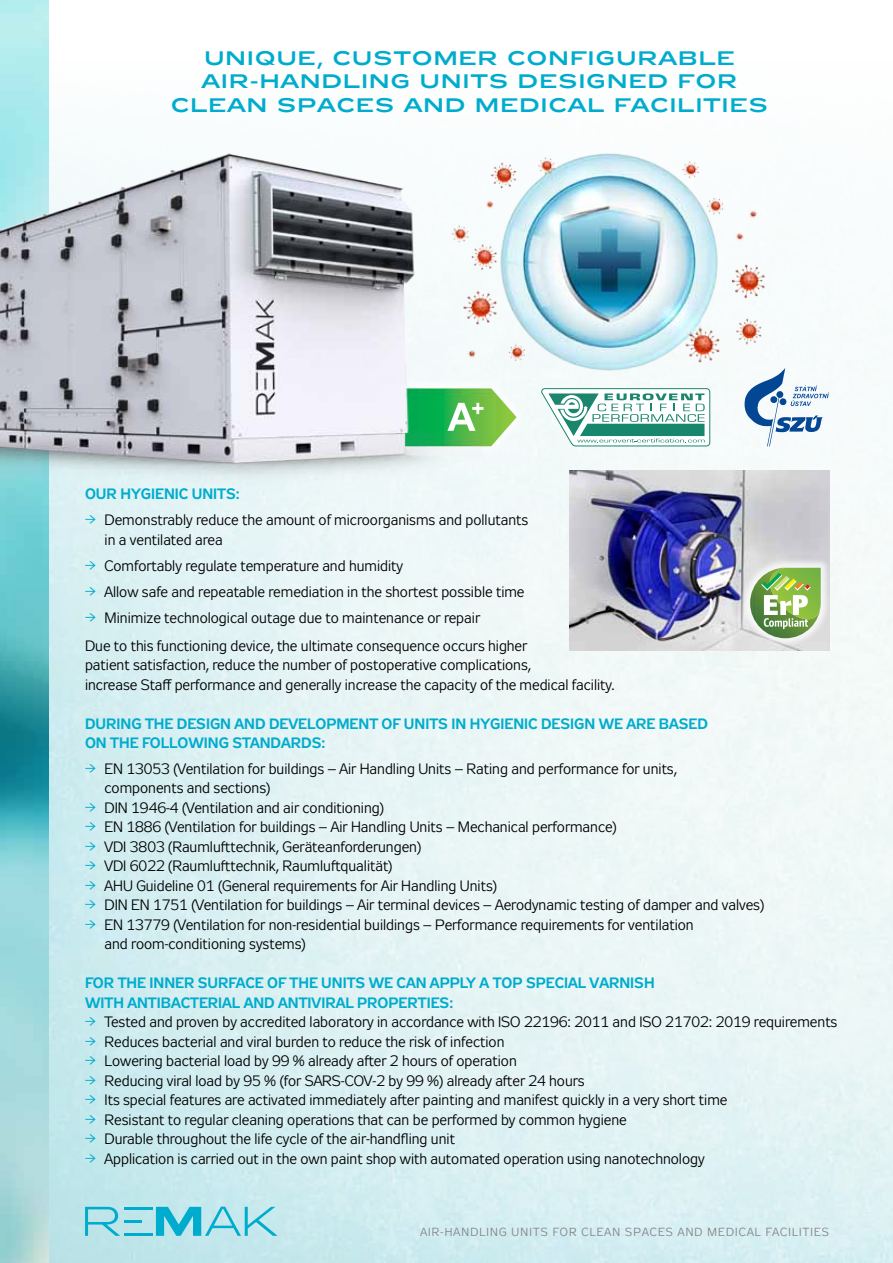
<style>
.page{position:relative;width:893px;height:1263px;background:#fff}
.page>*{position:absolute;margin:0;border:0;box-sizing:border-box;transform-origin:0 0}
.t1{font:700 19.5px/23.4px "Zeppelin 41";letter-spacing:.1em;color:#00accd;text-align:center}
.t2{font:15px/19.5px "Zeppelin 31";color:#000}
.t3{font:700 15px/19.5px "Zeppelin 31";color:#00accd}
.t4{font:11.7px "Zeppelin 31";color:#808285}
.s1{color:#00accd}
</style>
<div class="page">
<img style="left:49px;top:327px;width:844px;height:936px">
<img style="left:0;top:0;width:49px;height:1263px">
<img style="left:570px;top:470px;width:259px;height:180px">
<svg style="left:745px;top:368px;width:84px;height:79px"></svg>
<svg style="left:541px;top:388px;width:169px;height:59px"></svg>
<div style="left:395px;top:378px;width:131px;height:78px;background:#f4fafa"></div>
<img style="left:482px;top:388px;width:35px;height:58px">
<svg style="left:482px;top:403px;width:1px;height:28px"></svg>
<div style="left:740px;top:558px;width:90px;height:90px;background:#fff;opacity:.75"></div>
<img style="left:750px;top:568px;width:71px;height:70px">
<img style="left:770px;top:568px;width:51px;height:53px">
<svg style="left:760px;top:573px;width:52px;height:56px"></svg>
<img style="left:0;top:144px;width:482px;height:353px">
<hr style="left:124px;top:1207px;width:28px;height:2px;background:#00accd">
<hr style="left:124px;top:1233px;width:28px;height:3px;background:#00accd">
<svg style="left:85px;top:1207px;width:57px;height:29px;background:#87d4e1"></svg>
<svg style="left:156px;top:1206px;width:122px;height:30px;background:#7bd1e1"></svg>
<img style="left:447px;top:145px;width:325px;height:231px">
<h1 class="t1" style="left:171px;top:48px;width:597px">UNIQUE, CUSTOMER CONFIGURABLE<br>AIR-HANDLING UNITS DESIGNED FOR<br>CLEAN SPACES AND MEDICAL FACILITIES</h1>
<p class="t3" style="left:85px;top:486px;width:156px">OUR HYGIENIC UNITS:</p>
<p class="t2" style="left:105px;top:512px;width:425px;text-indent:-20px"><span class="s1">→</span> Demonstrably reduce the amount of microorganisms and pollutants in a ventilated area</p>
<p class="t2" style="left:85px;top:557px;width:320px"><span class="s1">→</span> Comfortably regulate temperature and humidity</p>
<p class="t2" style="left:85px;top:583px;width:441px"><span class="s1">→</span> Allow safe and repeatable remediation in the shortest possible time</p>
<p class="t2" style="left:85px;top:605px;width:444px;line-height:28px"><span class="s1">→</span> Minimize technological outage due to maintenance or repair<br>Due to this functioning device, the ultimate consequence occurs higher</p>
<p class="t2" style="left:85px;top:656px;width:531px">patient satisfaction, reduce the number of postoperative complications,<br>increase Staff performance and generally increase the capacity of the medical facility.</p>
<p class="t3" style="left:85px;top:715px;width:622px">DURING THE DESIGN AND DEVELOPMENT OF UNITS IN HYGIENIC DESIGN WE ARE BASED<br>O N THE FO LLOWING STANDARDS:</p>
<p class="t2" style="left:105px;top:760px;width:574px;text-indent:-20px"><span class="s1">→</span> EN 13053 (Ventilation for buildings – Air Handling Units – Rating and performance for units, components and sections)</p>
<p class="t2" style="left:85px;top:799px;width:300px"><span class="s1">→</span> DIN 1946-4 (Ventilation and air conditioning)</p>
<p class="t2" style="left:85px;top:819px;width:533px"><span class="s1">→</span> EN 1886 (Ventilation for buildings – Air Handling Units – Mechanical performance)</p>
<p class="t2" style="left:85px;top:838px;width:338px"><span class="s1">→</span> VDI 3803 (Raumlufttechnik, Geräteanforderungen)</p>
<p class="t2" style="left:85px;top:858px;width:309px"><span class="s1">→</span> VDI 6022 (Raumlufttechnik, Raumluftqualität)</p>
<p class="t2" style="left:85px;top:877px;width:413px"><span class="s1">→</span> AHU Guideline 01 (General requirements for Air Handling Units)</p>
<p class="t2" style="left:85px;top:897px;width:681px"><span class="s1">→</span> DIN EN 1751 (Ventilation for buildings – Air terminal devices – Aerodynamic testing of damper and valves)</p>
<p class="t2" style="left:105px;top:916px;width:591px;text-indent:-20px"><span class="s1">→</span> EN 13779 (Ventilation for non-residential buildings – Performance requirements for ventilation and room-conditioning systems)</p>
<p class="t3" style="left:85px;top:975px;width:571px">FOR THE INNER SURFACE OF THE UNITS WE CAN APPLY A TOP SPECIAL VARNISH<br>WITH ANTIBACTERIAL AND ANTIVIRAL PRO PERTIES:</p>
<p class="t2" style="left:85px;top:1014px;width:754px"><span class="s1">→</span> Tested and proven by accredited laboratory in accordance with ISO 22196: 2011 and ISO 21702: 2019 requirements</p>
<p class="t2" style="left:85px;top:1033px;width:421px"><span class="s1">→</span> Reduces bacterial and viral burden to reduce the risk of infection</p>
<p class="t2" style="left:85px;top:1053px;width:433px"><span class="s1">→</span> Lowering bacterial load by 99 % already after 2 hours of operation</p>
<p class="t2" style="left:85px;top:1072px;width:501px"><span class="s1">→</span> Reducing viral load by 95 % (for SARS-COV-2 by 99 %) already after 24 hours</p>
<p class="t2" style="left:85px;top:1092px;width:644px"><span class="s1">→</span> Its special features are activated immediately after painting and manifest quickly in a very short time</p>
<p class="t2" style="left:85px;top:1111px;width:543px"><span class="s1">→</span> Resistant to regular cleaning operations that can be performed by common hygiene</p>
<p class="t2" style="left:85px;top:1131px;width:371px"><span class="s1">→</span> Durable throughout the life cycle of the air-handfling unit</p>
<p class="t2" style="left:85px;top:1150px;width:621px"><span class="s1">→</span> Application is carried out in the own paint shop with automated operation using nanotechnology</p>
<p class="t4" style="left:420px;top:1225px;width:33px">Air-handling</p>
<p class="t4" style="left:512px;top:1225px;width:8px">units</p>
<p class="t4" style="left:553px;top:1225px;width:38px">for clean</p>
<p class="t4" style="left:625px;top:1225px;width:9px">spaces</p>
<p class="t4" style="left:678px;top:1225px;width:10px">and</p>
<p class="t4" style="left:708px;top:1225px;width:9px">medical</p>
<p class="t4" style="left:766px;top:1225px;width:14px">facilities</p>
</div>
